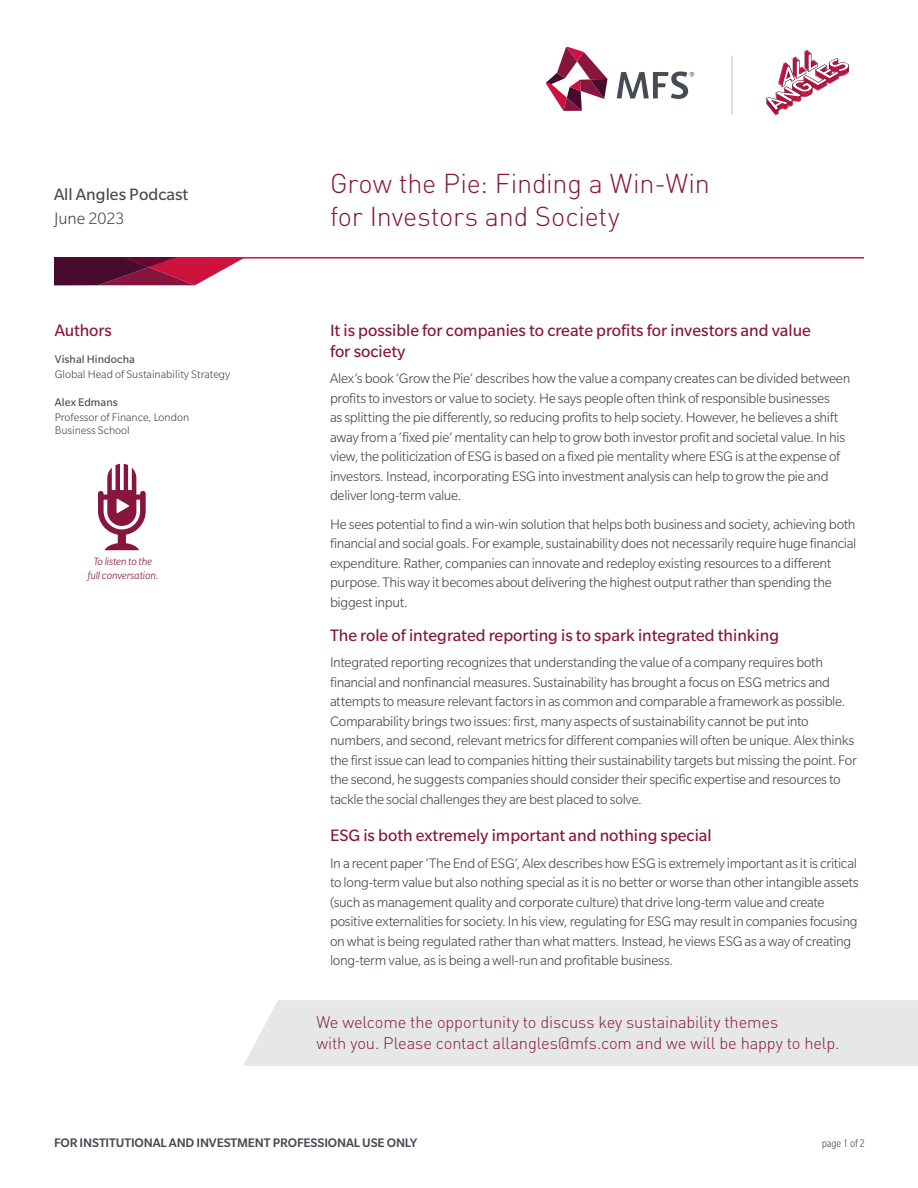
<style>
.page{position:relative;width:918px;height:1188px;background:#fff}
.page>*{position:absolute;margin:0;border:0;box-sizing:border-box;transform-origin:0 0}
.header{font:300 27px/33px "DINOT";letter-spacing:-.005em;color:#88153e}
.subhead{font:18px/21px "Slate Std";color:#88153e}
.t1{font:18px "Slate Std";color:#464b54}
.t2{font:300 18px "Slate Std";color:#464b54}
.sidebar_subhead{font:18px "Slate Std";letter-spacing:-.005em;color:#88153e}
.CTA_phone_number{font:300 16.5px/21px "DINOT";letter-spacing:-.01em;color:#88153e}
.body_bullest{font:300 15px/19.5px "Slate Std";letter-spacing:-.02em;color:#464b54}
.t3{font:500 13.5px "Slate Std";letter-spacing:-.01em;color:#464b54}
.author_title{font:300 12px/13.5px "Slate Std";color:#464b54}
.author_name{font:12px "Slate Std";letter-spacing:.005em;color:#464b54}
.t4{font:300 condensed 12px "Slate Std";letter-spacing:-.01em;color:#464b54}
.t5{font:italic 300 11.55px/13.8px "Slate Std";letter-spacing:-.01em;color:#88153e;text-align:center}
</style>
<div class="page">
<hr style="left:54px;top:257px;width:810px;height:2px;background:#cd123d">
<svg style="left:54px;top:257px;width:192px;height:28px"></svg>
<svg style="left:98px;top:464px;width:48px;height:86px"></svg>
<div style="left:243px;top:1000px;width:675px;height:66px;background:#e6e7e9"></div>
<svg style="left:766px;top:50px;width:83px;height:65px"></svg>
<svg style="left:546px;top:48px;width:62px;height:63px"></svg>
<svg style="left:617px;top:72px;width:77px;height:27px"></svg>
<hr style="left:731px;top:56px;width:2px;height:59px;background:#d1d2d4">
<p class="t1" style="left:54px;top:185px;width:136px">All Angles Podcast</p>
<p class="t2" style="left:54px;top:209px;width:72px">June 2023</p>
<p class="sidebar_subhead" style="left:55px;top:321px;width:59px">Authors</p>
<p class="author_name" style="left:55px;top:353px;width:82px">Vishal Hindocha</p>
<p class="author_title" style="left:55px;top:368px;width:177px">Global Head of Sustainability Strategy</p>
<p class="author_name" style="left:55px;top:395px;width:65px">Alex Edmans</p>
<p class="author_title" style="left:55px;top:410px;width:136px">Professor of Finance, London<br>Business School</p>
<p class="t5" style="left:88px;top:555px;width:72px">To listen to the full conversation.</p>
<p class="header" style="left:330px;top:166px;width:381px">Grow the Pie: Finding a Win-Win for Investors and Society</p>
<p class="subhead" style="left:330px;top:319px;width:482px">It is possible for companies to create profits for investors and value for society</p>
<p class="body_bullest" style="left:330px;top:368px;width:522px">Alex’s book ‘Grow the Pie’ describes how the value a company creates can be divided between profits to investors or value to society. He says people often think of responsible businesses<br>as splitting the pie differently, so reducing profits to help society. However, he believes a shift away from a ‘fixed pie’ mentality can help to grow both investor profit and societal value. In his view, the politicization of ESG is based on a fixed pie mentality where ESG is at the expense of investors. Instead, incorporating ESG into investment analysis can help to grow the pie and deliver long-term value.</p>
<p class="body_bullest" style="left:330px;top:514px;width:528px">He sees potential to find a win-win solution that helps both business and society, achieving both financial and social goals. For example, sustainability does not necessarily require huge financial expenditure. Rather, companies can innovate and redeploy existing resources to a different purpose. This way it becomes about delivering the highest output rather than spending the biggest input.</p>
<p class="subhead" style="left:330px;top:625px;width:451px">The role of integrated reporting is to spark integrated thinking</p>
<p class="body_bullest" style="left:330px;top:653px;width:529px">Integrated reporting recognizes that understanding the value of a company requires both financial and nonfinancial measures. Sustainability has brought a focus on ESG metrics and attempts to measure relevant factors in as common and comparable a framework as possible.<br>Comparability brings two issues: first, many aspects of sustainability cannot be put into numbers, and second, relevant metrics for different companies will often be unique. Alex thinks the first issue can lead to companies hitting their sustainability targets but missing the point. For the second, he suggests companies should consider their specific expertise and resources to tackle the social challenges they are best placed to solve.</p>
<p class="subhead" style="left:330px;top:825px;width:383px">ESG is both extremely important and nothing special</p>
<p class="body_bullest" style="left:330px;top:853px;width:530px">In a recent paper ‘The End of ESG’, Alex describes how ESG is extremely important as it is critical to long-term value but also nothing special as it is no better or worse than other intangible assets (such as management quality and corporate culture) that drive long-term value and create positive externalities for society. In his view, regulating for ESG may result in companies focusing on what is being regulated rather than what matters. Instead, he views ESG as a way of creating long-term value, as is being a well-run and profitable business.</p>
<p class="CTA_phone_number" style="left:316px;top:1011px;width:525px">We welcome the opportunity to discuss key sustainability themes<br>with you. Please contact allangles@mfs.com and we will be happy to help.</p>
<p class="t3" style="left:54px;top:1135px;width:365px">FOR INSTITUTIONAL AND INVESTMENT PROFESSIONAL USE ONLY</p>
<p class="t4" style="left:822px;top:1137px;width:44px">page 1 of 2</p>
</div>
